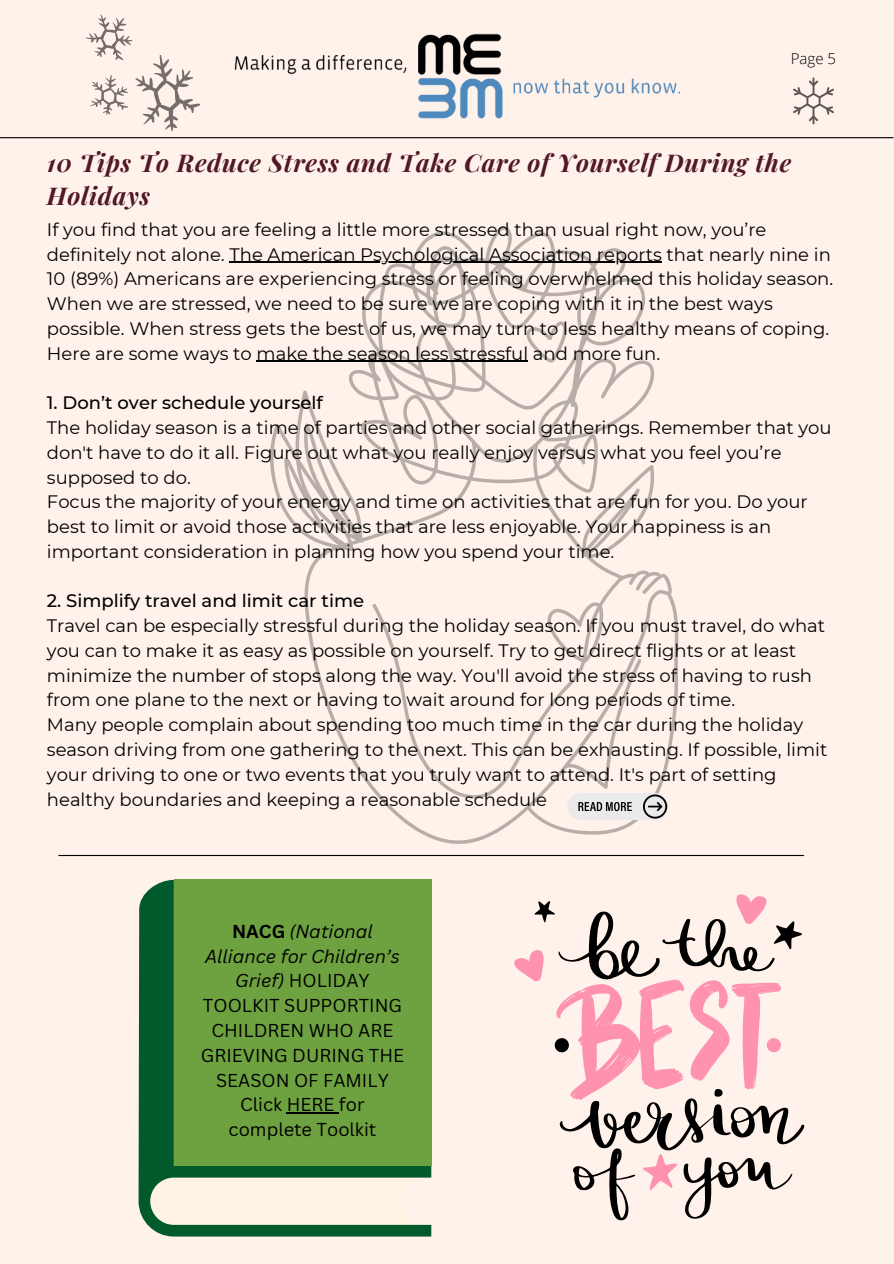
<style>
.page{position:relative;width:894px;height:1264px;background:#fff}
.page>*{position:absolute;margin:0;border:0;box-sizing:border-box;transform-origin:0 0}
.t1{font:italic 700 24.45px/33.8px "Playfair Display";letter-spacing:.03em;color:#521825}
.t2{font:18.15px/24.8px "Canva Sans";color:#000;text-align:center}
.t3{font:18px/24.8px "Montserrat";color:#000}
.t4{font:300 15px "Open Sans";color:#000}
.s1{font-weight:500}
.s2{font-weight:700}
.s3{font-style:italic}
</style>
<div class="page">
<div style="left:0;top:0;width:893px;height:1263px;background:#fef2ea"></div>
<hr style="left:0;top:137px;width:892px;height:1px;background:#000">
<hr style="left:59px;top:855px;width:744px;height:1px;background:#000">
<img style="left:234px;top:33px;width:447px;height:86px">
<svg style="left:85px;top:14px;width:115px;height:117px"></svg>
<svg style="left:793px;top:77px;width:40px;height:47px"></svg>
<hr style="left:229px;top:262px;width:432px;height:1px;background:#000">
<hr style="left:256px;top:361px;width:272px;height:1px;background:#000">
<svg style="left:267px;top:226px;width:411px;height:618px"></svg>
<svg style="left:525px;top:321px;width:42px;height:42px"></svg>
<svg style="left:138px;top:879px;width:293px;height:357px;fill:#005a2b"></svg>
<div style="left:174px;top:879px;width:257px;height:286px;background:#6ea240"></div>
<div style="left:567px;top:793px;width:101px;height:27px;background:#eaeaea;border-radius:14px"></div>
<svg style="left:643px;top:794px;width:24px;height:24px"></svg>
<svg style="left:578px;top:802px;width:53px;height:9px"></svg>
<svg style="left:514px;top:894px;width:290px;height:327px"></svg>
<hr style="left:287px;top:1112px;width:52px;height:1px;background:#000">
<h2 class="t4" style="left:790px;top:48px;width:47px">Page 5</h2>
<h2 class="t1" style="left:47px;top:144px;width:745px">10 Tips To Reduce Stress and Take Care of Yourself During the<br>Holidays</h2>
<p class="t3" style="left:47px;top:217px;width:785px">If you find that you are feeling a little more stressed than usual right now, you’re definitely not alone. The American Psychological Association reports that nearly nine in</p>
<p class="t3" style="left:47px;top:267px;width:787px">10 (89%) Americans are experiencing stress or feeling overwhelmed this holiday season.<br>When we are stressed, we need to be sure we are coping with it in the best ways possible. When stress gets the best of us, we may turn to less healthy means of coping.<br>Here are some ways to make the season less stressful and more fun.</p>
<p class="t3" style="left:47px;top:390px;width:786px"><span class="s1">1. Don’t over schedule yourself<br></span>The holiday season is a time of parties and other social gatherings. Remember that you</p>
<p class="t3" style="left:47px;top:440px;width:762px">don't have to do it all. Figure out what you really enjoy versus what you feel you’re supposed to do.<br>Focus the majority of your energy and time on activities that are fun for you. Do your best to limit or avoid those activities that are less enjoyable. Your happiness is an important consideration in planning how you spend your time.</p>
<p class="t3" style="left:47px;top:588px;width:779px"><span class="s1">2. Simplify travel and limit car time<br></span>Travel can be especially stressful during the holiday season. If you must travel, do what</p>
<h1 class="t3" style="left:47px;top:638px;width:781px">you can to make it as easy as possible on yourself. Try to get direct flights or at least minimize the number of stops along the way. You'll avoid the stress of having to rush from one plane to the next or having to wait around for long periods of time.<br>Many people complain about spending too much time in the car during the holiday season driving from one gathering to the next. This can be exhausting. If possible, limit your driving to one or two events that you truly want to attend. It's part of setting healthy boundaries and keeping a reasonable schedule</h1>
<h2 class="t2" style="left:201px;top:918px;width:204px"><span class="s2">NACG</span> <span class="s3">(National<br>Alliance for Children’s<br>Grief)</span> HOLIDAY<br>TOOLKIT SUPPORTING<br>CHILDREN WHO ARE<br>GRIEVING DURING THE<br>SEASON OF FAMILY<br>Click HERE for complete Toolkit</h2>
</div>
